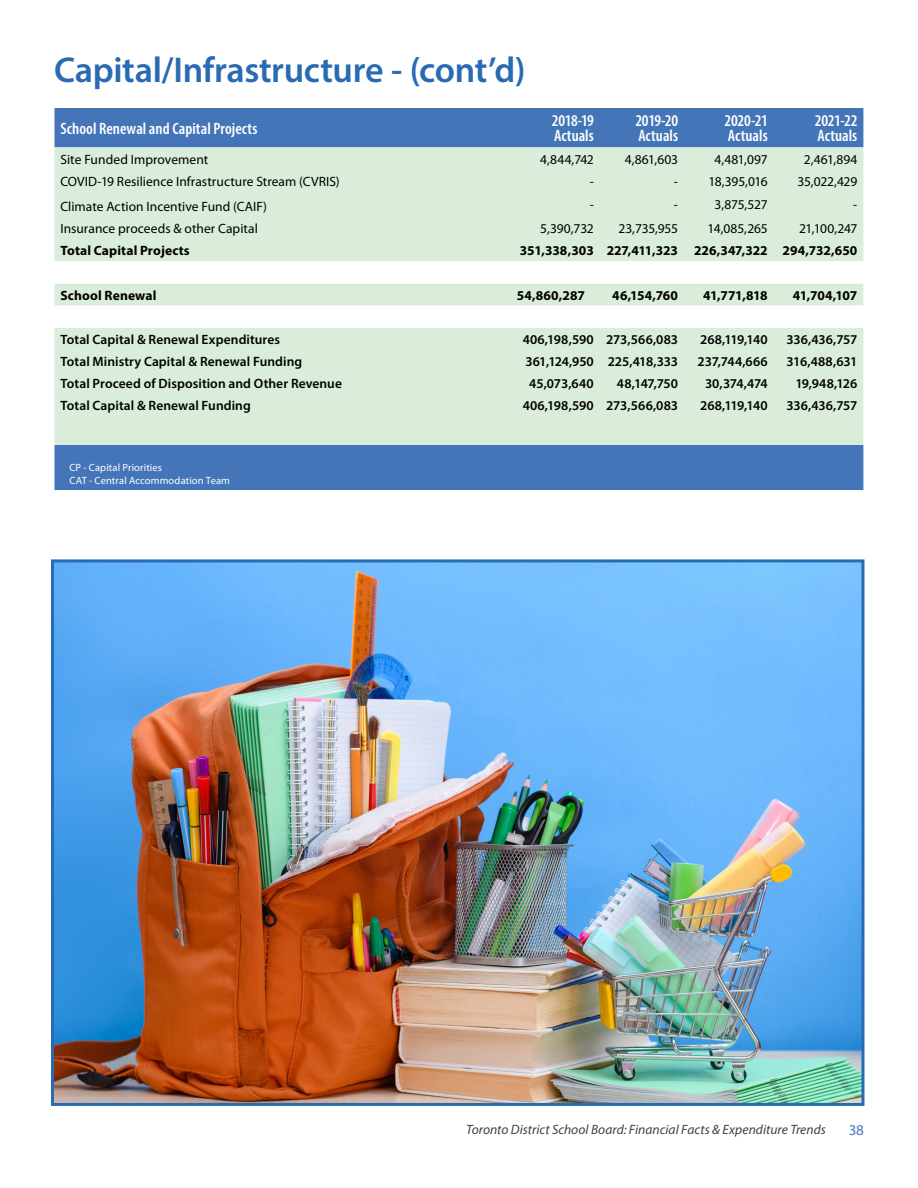
<style>
.page{position:relative;width:918px;height:1188px;background:#fff}
.page>*{position:absolute;margin:0;border:0;box-sizing:border-box;transform-origin:0 0}
.t1{font:600 36px "Myriad Pro";letter-spacing:-.01em;color:#296bb3}
.t2{font:600 condensed 16.5px/15px "Myriad Pro";color:#fff}
.t3{font:15px "Myriad Pro";color:#4475b8}
.t4{font:600 13.5px "Myriad Pro";letter-spacing:.005em;color:#000}
.t5{font:13.5px "Myriad Pro";color:#000}
.t6{font:700 13.5px "Myriad Pro";letter-spacing:.005em;color:#000}
.t7{font:italic 13.5px "Myriad Pro";color:#414042}
.t8{font:600 13.5px "Myriad Pro";letter-spacing:-.025em;color:#000}
.t9{font:600 13.5px "Myriad Pro";letter-spacing:-.015em;color:#000}
.t10{font:600 13.5px "Myriad Pro";letter-spacing:-.02em;color:#000}
.t11{font:10.5px/12.6px "Myriad Pro";letter-spacing:.01em;color:#fff}
</style>
<div class="page">
<div style="left:54px;top:108px;width:809px;height:382px;background:#4475b8"></div>
<div style="left:54px;top:147px;width:809px;height:298px;background:#daedda"></div>
<svg style="left:54px;top:261px;width:809px;height:67px"></svg>
<img style="left:55px;top:563px;width:805px;height:539px">
<div style="left:51px;top:559px;width:813px;height:547px;border:3px solid #296bb3"></div>
<h2 class="t1" style="left:54px;top:47px;width:473px">Capital/Infrastructure - (cont’d)</h2>
<p class="t2" style="left:60px;top:121px;width:199px">School Renewal and Capital Projects</p>
<p class="t2" style="left:552px;top:113px;width:43px">2018-19<br>Actuals</p>
<p class="t2" style="left:635px;top:113px;width:44px">2019-20<br>Actuals</p>
<p class="t2" style="left:725px;top:113px;width:45px">2020-21<br>Actuals</p>
<p class="t2" style="left:815px;top:113px;width:44px">2021-22<br>Actuals</p>
<p class="t5" style="left:60px;top:151px;width:149px">Site Funded Improvement</p>
<p class="t5" style="left:540px;top:151px;width:55px">4,844,742</p>
<p class="t5" style="left:625px;top:151px;width:55px">4,861,603</p>
<p class="t5" style="left:715px;top:151px;width:55px">4,481,097</p>
<p class="t5" style="left:804px;top:151px;width:55px">2,461,894</p>
<p class="t5" style="left:60px;top:173px;width:281px">COVID-19 Resilience Infrastructure Stream (CVRIS)</p>
<p class="t5" style="left:590px;top:173px;width:6px">-</p>
<p class="t5" style="left:674px;top:173px;width:6px">-</p>
<p class="t5" style="left:708px;top:173px;width:61px">18,395,016</p>
<p class="t5" style="left:797px;top:173px;width:61px">35,022,429</p>
<p class="t5" style="left:60px;top:198px;width:208px">Climate Action Incentive Fund (CAIF)</p>
<p class="t5" style="left:590px;top:197px;width:6px">-</p>
<p class="t5" style="left:674px;top:197px;width:6px">-</p>
<p class="t5" style="left:715px;top:197px;width:55px">3,875,527</p>
<p class="t5" style="left:853px;top:197px;width:6px">-</p>
<p class="t5" style="left:60px;top:220px;width:199px">Insurance proceeds &amp; other Capital</p>
<p class="t5" style="left:540px;top:220px;width:55px">5,390,732</p>
<p class="t5" style="left:619px;top:220px;width:61px">23,735,955</p>
<p class="t5" style="left:708px;top:220px;width:62px">14,085,265</p>
<p class="t5" style="left:799px;top:220px;width:60px">21,100,247</p>
<p class="t6" style="left:60px;top:242px;width:131px">Total Capital Projects</p>
<p class="t6" style="left:520px;top:242px;width:75px">351,338,303</p>
<p class="t6" style="left:607px;top:242px;width:73px">227,411,323</p>
<p class="t6" style="left:694px;top:242px;width:75px">226,347,322</p>
<p class="t6" style="left:783px;top:242px;width:76px">294,732,650</p>
<p class="t6" style="left:60px;top:286px;width:98px">School Renewal</p>
<p class="t6" style="left:517px;top:286px;width:70px">54,860,287</p>
<p class="t6" style="left:612px;top:286px;width:67px">46,154,760</p>
<p class="t6" style="left:703px;top:286px;width:66px">41,771,818</p>
<p class="t6" style="left:793px;top:286px;width:66px">41,704,107</p>
<p class="t4" style="left:60px;top:331px;width:221px">Total Capital &amp; Renewal Expenditures</p>
<p class="t4" style="left:523px;top:331px;width:73px">406,198,590</p>
<p class="t4" style="left:606px;top:331px;width:74px">273,566,083</p>
<p class="t8" style="left:700px;top:331px;width:69px">268,119,140</p>
<p class="t9" style="left:787px;top:331px;width:72px">336,436,757</p>
<p class="t4" style="left:60px;top:353px;width:243px">Total Ministry Capital &amp; Renewal Funding</p>
<p class="t4" style="left:525px;top:353px;width:70px">361,124,950</p>
<p class="t10" style="left:608px;top:353px;width:72px">225,418,333</p>
<p class="t4" style="left:698px;top:353px;width:72px">237,744,666</p>
<p class="t8" style="left:787px;top:353px;width:72px">316,488,631</p>
<p class="t4" style="left:60px;top:375px;width:283px">Total Proceed of Disposition and Other Revenue</p>
<p class="t4" style="left:529px;top:375px;width:66px">45,073,640</p>
<p class="t4" style="left:617px;top:375px;width:63px">48,147,750</p>
<p class="t4" style="left:705px;top:375px;width:64px">30,374,474</p>
<p class="t4" style="left:795px;top:375px;width:64px">19,948,126</p>
<p class="t4" style="left:60px;top:397px;width:192px">Total Capital &amp; Renewal Funding</p>
<p class="t4" style="left:523px;top:397px;width:73px">406,198,590</p>
<p class="t4" style="left:606px;top:397px;width:74px">273,566,083</p>
<p class="t8" style="left:700px;top:397px;width:69px">268,119,140</p>
<p class="t9" style="left:787px;top:397px;width:72px">336,436,757</p>
<p class="t11" style="left:69px;top:461px;width:162px">CP - Capital Priorities<br>CAT - Central Accommodation Team</p>
<p class="t7" style="left:466px;top:1121px;width:361px">Toronto District School Board: Financial Facts &amp; Expenditure Trends</p>
<p class="t3" style="left:849px;top:1120px;width:17px">38</p>
</div>
